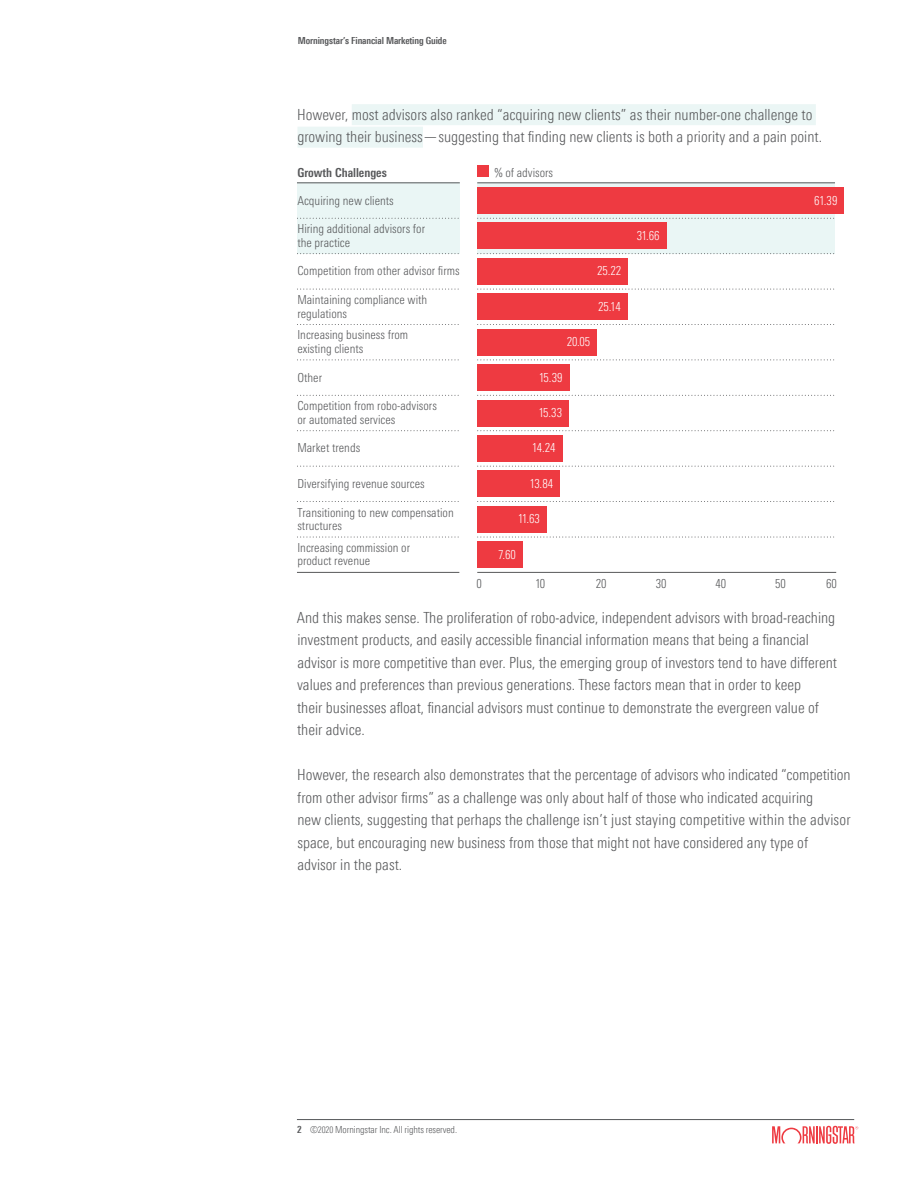
<style>
.page{position:relative;width:918px;height:1188px;background:#fff}
.page>*{position:absolute;margin:0;border:0;box-sizing:border-box;transform-origin:0 0}
.Body___NXT_CdLt_10_2{font:300 condensed 15.3px/22.5px "Univers Nextfor MORN";color:#57585a}
.t1{font:300 condensed 12.3px/13.5px "Univers Nextfor MORN";color:#57585a}
.t2{font:300 condensed 12.3px "Univers Nextfor MORN";color:#fff}
.t3{font:700 condensed 12.3px "Univers Nextfor MORN";color:#57585a}
.t4{font:300 condensed 9.75px "Univers Nextfor MORN";letter-spacing:-.01em;color:#57585a}
.t5{font:700 condensed 9.75px "Univers Nextfor MORN";letter-spacing:-.01em;color:#57585a}
.s1{font-weight:700}
.s2{font-size:9px}
</style>
<div class="page">
<hr style="left:297px;top:1119px;width:557px;height:1px;background:#545759">
<svg style="left:772px;top:1126px;width:86px;height:18px"></svg>
<div style="left:352px;top:104px;width:464px;height:21px;background:#ebf6f5"></div>
<div style="left:297px;top:127px;width:126px;height:21px;background:#ebf6f5"></div>
<div style="left:477px;top:183px;width:358px;height:71px;background:#eaf6f5"></div>
<div style="left:297px;top:183px;width:163px;height:71px;background:#eaf6f5"></div>
<div style="left:477px;top:165px;width:12px;height:12px;background:#ee3a41"></div>
<div style="left:477px;top:541px;width:46px;height:27px;background:#ee3a41"></div>
<div style="left:477px;top:506px;width:70px;height:27px;background:#ee3a41"></div>
<div style="left:477px;top:471px;width:83px;height:26px;background:#ee3a41"></div>
<div style="left:477px;top:435px;width:85px;height:27px;background:#ee3a41"></div>
<div style="left:477px;top:400px;width:92px;height:26px;background:#ee3a41"></div>
<div style="left:477px;top:364px;width:92px;height:27px;background:#ee3a41"></div>
<div style="left:477px;top:329px;width:120px;height:26px;background:#ee3a41"></div>
<div style="left:477px;top:294px;width:151px;height:26px;background:#ee3a41"></div>
<div style="left:477px;top:258px;width:151px;height:27px;background:#ee3a41"></div>
<div style="left:477px;top:223px;width:190px;height:26px;background:#ee3a41"></div>
<div style="left:477px;top:187px;width:367px;height:27px;background:#ee3a41"></div>
<svg style="left:297px;top:218px;width:162px;height:1px"></svg>
<hr style="left:297px;top:183px;width:163px;height:1px;background:#57585a">
<hr style="left:477px;top:183px;width:358px;height:1px;background:#57585a">
<svg style="left:478px;top:218px;width:357px;height:1px"></svg>
<svg style="left:478px;top:253px;width:357px;height:1px"></svg>
<svg style="left:478px;top:289px;width:356px;height:1px"></svg>
<svg style="left:478px;top:324px;width:357px;height:1px"></svg>
<svg style="left:480px;top:360px;width:354px;height:1px"></svg>
<svg style="left:478px;top:395px;width:357px;height:1px"></svg>
<svg style="left:478px;top:430px;width:357px;height:1px"></svg>
<svg style="left:478px;top:466px;width:357px;height:1px"></svg>
<svg style="left:478px;top:501px;width:357px;height:1px"></svg>
<svg style="left:478px;top:537px;width:356px;height:1px"></svg>
<hr style="left:477px;top:572px;width:359px;height:1px;background:#57585a">
<svg style="left:297px;top:253px;width:162px;height:1px"></svg>
<svg style="left:297px;top:289px;width:162px;height:1px"></svg>
<svg style="left:297px;top:324px;width:162px;height:1px"></svg>
<svg style="left:297px;top:360px;width:162px;height:1px"></svg>
<svg style="left:297px;top:395px;width:162px;height:1px"></svg>
<svg style="left:297px;top:430px;width:162px;height:1px"></svg>
<svg style="left:297px;top:466px;width:162px;height:1px"></svg>
<svg style="left:297px;top:501px;width:162px;height:1px"></svg>
<svg style="left:297px;top:537px;width:162px;height:1px"></svg>
<hr style="left:297px;top:572px;width:162px;height:1px;background:#57585a">
<p class="t5" style="left:298px;top:34px;width:150px">Morningstar’s Financial Marketing Guide</p>
<p class="Body___NXT_CdLt_10_2" style="left:297px;top:103px;width:526px">However, most advisors also ranked “acquiring new clients” as their number-one challenge to growing their business—suggesting that finding new clients is both a priority and a pain point.</p>
<p class="t3" style="left:297px;top:165px;width:91px">Growth Challenges</p>
<p class="t1" style="left:494px;top:165px;width:60px">% of advisors</p>
<p class="t1" style="left:297px;top:193px;width:98px">Acquiring new clients</p>
<p class="t1" style="left:297px;top:222px;width:129px">Hiring additional advisors for the practice</p>
<p class="t1" style="left:297px;top:264px;width:164px">Competition from other advisor firms</p>
<p class="t1" style="left:297px;top:293px;width:131px">Maintaining compliance with regulations</p>
<p class="t1" style="left:297px;top:328px;width:112px">Increasing business from existing clients</p>
<p class="t1" style="left:297px;top:370px;width:26px">Other</p>
<p class="t1" style="left:297px;top:399px;width:141px">Competition from robo-advisors or automated services</p>
<p class="t1" style="left:297px;top:441px;width:64px">Market trends</p>
<p class="t1" style="left:297px;top:477px;width:129px">Diversifying revenue sources</p>
<p class="t1" style="left:297px;top:505px;width:158px">Transitioning to new compensation structures</p>
<p class="t1" style="left:297px;top:541px;width:114px">Increasing commission or product revenue</p>
<p class="t2" style="left:597px;top:264px;width:26px">25.22</p>
<p class="t2" style="left:598px;top:299px;width:24px">25.14</p>
<p class="t2" style="left:567px;top:335px;width:25px">20.05</p>
<p class="t2" style="left:539px;top:370px;width:25px">15.39</p>
<p class="t2" style="left:539px;top:406px;width:25px">15.33</p>
<p class="t2" style="left:532px;top:441px;width:25px">14.24</p>
<p class="t2" style="left:530px;top:476px;width:25px">13.84</p>
<p class="t2" style="left:518px;top:512px;width:24px">11.63</p>
<p class="t2" style="left:498px;top:547px;width:19px">7.60</p>
<p class="t2" style="left:637px;top:229px;width:25px">31.66</p>
<p class="t2" style="left:814px;top:193px;width:25px">61.39</p>
<p class="t1" style="left:477px;top:577px;width:7px">0</p>
<p class="t1" style="left:535px;top:577px;width:12px">10</p>
<p class="t1" style="left:596px;top:577px;width:12px">20</p>
<p class="t1" style="left:656px;top:577px;width:12px">30</p>
<p class="t1" style="left:716px;top:577px;width:12px">40</p>
<p class="t1" style="left:775px;top:577px;width:12px">50</p>
<p class="t1" style="left:826px;top:577px;width:12px">60</p>
<p class="Body___NXT_CdLt_10_2" style="left:297px;top:606px;width:542px">And this makes sense. The proliferation of robo-advice, independent advisors with broad-reaching investment products, and easily accessible financial information means that being a financial advisor is more competitive than ever. Plus, the emerging group of investors tend to have different values and preferences than previous generations. These factors mean that in order to keep<br>their businesses afloat, financial advisors must continue to demonstrate the evergreen value of their advice.</p>
<p class="Body___NXT_CdLt_10_2" style="left:297px;top:764px;width:555px">However, the research also demonstrates that the percentage of advisors who indicated “competition from other advisor firms” as a challenge was only about half of those who indicated acquiring<br>new clients, suggesting that perhaps the challenge isn’t just staying competitive within the advisor space, but encouraging new business from those that might not have considered any type of advisor in the past.</p>
<p class="t4" style="left:297px;top:1124px;width:161px"><span class="s1">2</span> ©<span class="s2">2020</span> Morningstar Inc. All rights reserved.</p>
</div>
